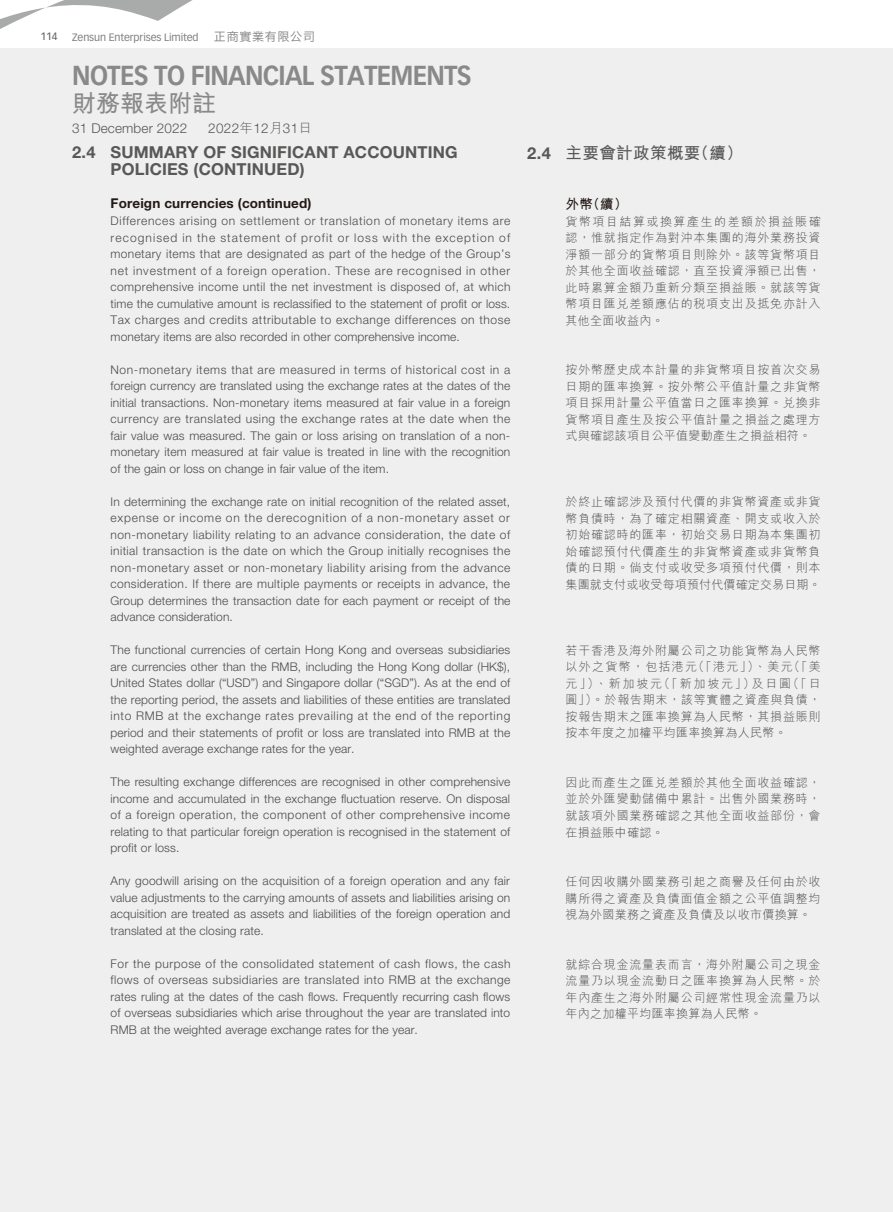
<style>
.page{position:relative;width:893px;height:1212px;background:#fff}
.page>*{position:absolute;margin:0;border:0;box-sizing:border-box;transform-origin:0 0}
.t1{font:700 27px "Vectora LT Std";letter-spacing:-.03em;color:#898989;scale:.9 1}
.t2{font:700 24px "M Hei HK";color:#898989}
.t3{font:700 16.5px/16.5px "Helvetica Neue LT Std";letter-spacing:.01em;color:#595857}
.t4{font:700 16.5px "M Hei HK";letter-spacing:.025em;color:#595857}
.t5{font:700 13.5px "Helvetica Neue LT Std";letter-spacing:.01em;color:#231916}
.t6{font:300 13.5px "Helvetica Neue LT Std";letter-spacing:.01em;color:#595857}
.t7{font:700 13.5px "M Hei HK";color:#231916}
.t8{font:300 12px/16.5px "Helvetica Neue LT Std";letter-spacing:.01em;color:#4d4a4a;text-align:justify}
.t9{font:300 12px/16.5px "M Hei HK";letter-spacing:.065em;color:#4d4a4a;text-align:justify}
.t10{font:12px "Hiragino Sans GB W3";letter-spacing:.06em;color:#7e7e7e}
.t11{font:10.5px "Vectora LT Std";letter-spacing:-.01em;color:#7e7e7e}
.t12{font:10.5px "Vectora LT Std";color:#595857}
.s1{font-family:"M Hei HK"}
.s2{font-family:"Helvetica Neue LT Std"}
</style>
<div class="page">
<div style="left:0;top:49px;width:893px;height:1163px;background:#efeff0"></div>
<svg style="left:0;top:0;width:206px;height:49px"></svg>
<p class="t12" style="left:40px;top:30px;width:19px">114</p>
<p class="t11" style="left:72px;top:31px;width:128px">Zensun Enterprises Limited</p>
<p class="t10" style="left:214px;top:29px;width:103px">正商實業有限公司</p>
<h1 class="t1" style="left:72px;top:59px;width:445px">NOTES TO FINANCIAL STATEMENTS</h1>
<h2 class="t2" style="left:72px;top:85px;width:145px">財務報表附註</h2>
<p class="t6" style="left:72px;top:120px;width:117px">31 December 2022</p>
<p class="t6" style="left:208px;top:120px;width:105px">2022<span class="s1">年</span>12<span class="s1">月</span>31<span class="s1">日</span></p>
<h3 class="t3" style="left:111px;top:144px;width:349px;text-indent:-38px">2.4 SUMMARY OF SIGNIFICANT ACCOUNTING<br>POLICIES (CONTINUED)</h3>
<p class="t5" style="left:111px;top:195px;width:202px">Foreign currencies (continued)</p>
<p class="t8" style="left:111px;top:212px;width:401px">Differences arising on settlement or translation of monetary items are recognised in the statement of profit or loss with the exception of monetary items that are designated as part of the hedge of the Group’s net investment of a foreign operation. These are recognised in other comprehensive income until the net investment is disposed of, at which time the cumulative amount is reclassified to the statement of profit or loss.<br>Tax charges and credits attributable to exchange differences on those monetary items are also recorded in other comprehensive income.</p>
<p class="t8" style="left:111px;top:361px;width:401px">Non-monetary items that are measured in terms of historical cost in a foreign currency are translated using the exchange rates at the dates of the initial transactions. Non-monetary items measured at fair value in a foreign currency are translated using the exchange rates at the date when the fair value was measured. The gain or loss arising on translation of a non&shy;monetary item measured at fair value is treated in line with the recognition of the gain or loss on change in fair value of the item.</p>
<p class="t8" style="left:111px;top:493px;width:401px">In determining the exchange rate on initial recognition of the related asset, expense or income on the derecognition of a non-monetary asset or non-monetary liability relating to an advance consideration, the date of initial transaction is the date on which the Group initially recognises the non-monetary asset or non-monetary liability arising from the advance consideration. If there are multiple payments or receipts in advance, the Group determines the transaction date for each payment or receipt of the advance consideration.</p>
<p class="t8" style="left:111px;top:641px;width:401px">The functional currencies of certain Hong Kong and overseas subsidiaries are currencies other than the RMB, including the Hong Kong dollar (HK$), United States dollar (“USD”) and Singapore dollar (“SGD”). As at the end of the reporting period, the assets and liabilities of these entities are translated into RMB at the exchange rates prevailing at the end of the reporting period and their statements of profit or loss are translated into RMB at the weighted average exchange rates for the year.</p>
<p class="t8" style="left:111px;top:773px;width:401px">The resulting exchange differences are recognised in other comprehensive income and accumulated in the exchange fluctuation reserve. On disposal of a foreign operation, the component of other comprehensive income relating to that particular foreign operation is recognised in the statement of profit or loss.</p>
<p class="t8" style="left:111px;top:872px;width:401px">Any goodwill arising on the acquisition of a foreign operation and any fair value adjustments to the carrying amounts of assets and liabilities arising on acquisition are treated as assets and liabilities of the foreign operation and translated at the closing rate.</p>
<p class="t8" style="left:111px;top:955px;width:401px">For the purpose of the consolidated statement of cash flows, the cash flows of overseas subsidiaries are translated into RMB at the exchange rates ruling at the dates of the cash flows. Frequently recurring cash flows of overseas subsidiaries which arise throughout the year are translated into RMB at the weighted average exchange rates for the year.</p>
<h3 class="t4" style="left:527px;top:141px;width:217px"><span class="s2">2.4</span> 主要會計政策概要（續）</h3>
<p class="t7" style="left:566px;top:194px;width:64px">外幣（續）</p>
<p class="t9" style="left:566px;top:213px;width:257px">貨幣項目結算或換算產生的差額於損益賬確認，惟就指定作為對沖本集團的海外業務投資淨額一部分的貨幣項目則除外。該等貨幣項目於其他全面收益確認，直至投資淨額已出售，此時累算金額乃重新分類至損益賬。就該等貨幣項目匯兌差額應佔的稅項支出及抵免亦計入其他全面收益內。</p>
<p class="t9" style="left:566px;top:361px;width:257px">按外幣歷史成本計量的非貨幣項目按首次交易日期的匯率換算。按外幣公平值計量之非貨幣項目採用計量公平值當日之匯率換算。兌換非貨幣項目產生及按公平值計量之損益之處理方式與確認該項目公平值變動產生之損益相符。</p>
<p class="t9" style="left:566px;top:493px;width:257px">於終止確認涉及預付代價的非貨幣資產或非貨幣負債時，為了確定相關資產、開支或收入於初始確認時的匯率，初始交易日期為本集團初始確認預付代價產生的非貨幣資產或非貨幣負債的日期。倘支付或收受多項預付代價，則本集團就支付或收受每項預付代價確定交易日期。</p>
<p class="t9" style="left:566px;top:642px;width:257px">若干香港及海外附屬公司之功能貨幣為人民幣以外之貨幣，包括港元（「港元」）、美元（「美元」）、新加坡元（「新加坡元」）及日圓（「日圓」）。於報告期末，該等實體之資產與負債，按報告期末之匯率換算為人民幣，其損益賬則按本年度之加權平均匯率換算為人民幣。</p>
<p class="t9" style="left:566px;top:774px;width:257px">因此而產生之匯兌差額於其他全面收益確認，並於外匯變動儲備中累計。出售外國業務時，就該項外國業務確認之其他全面收益部份，會在損益賬中確認。</p>
<p class="t9" style="left:566px;top:873px;width:257px">任何因收購外國業務引起之商譽及任何由於收購所得之資產及負債面值金額之公平值調整均視為外國業務之資產及負債及以收市價換算。</p>
<p class="t9" style="left:566px;top:955px;width:257px">就綜合現金流量表而言，海外附屬公司之現金流量乃以現金流動日之匯率換算為人民幣。於年內產生之海外附屬公司經常性現金流量乃以年內之加權平均匯率換算為人民幣。</p>
</div>
